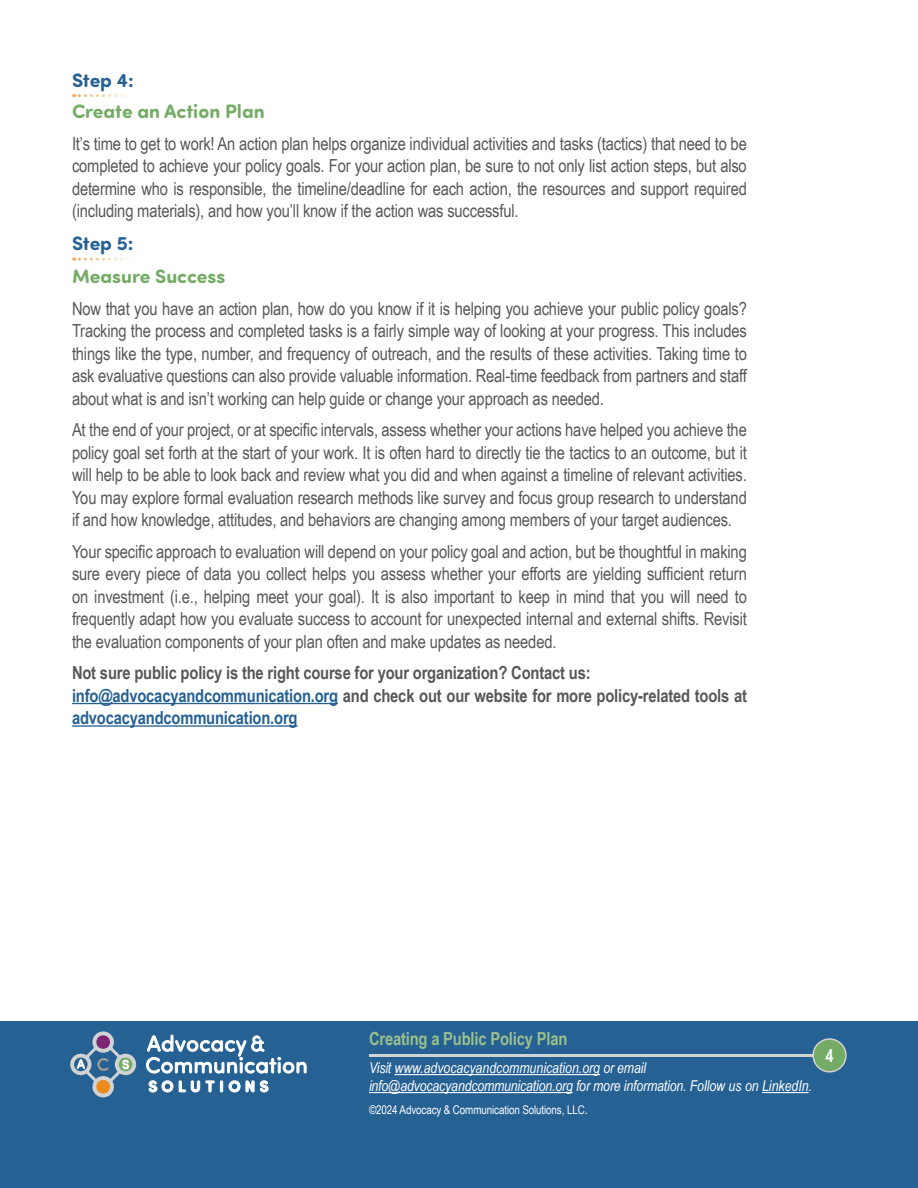
<style>
.page{position:relative;width:918px;height:1188px;background:#fff}
.page>*{position:absolute;margin:0;border:0;box-sizing:border-box;transform-origin:0 0}
.subhead2_green{font:700 19.5px "Sofia Pro Soft";color:#74ac65}
.subheadbold{font:700 19.5px "Sofia Pro Soft";letter-spacing:-.01em;color:#266194}
.text{font:18px/22.5px "Arial Narrow";letter-spacing:-.01em;color:#57585a;text-align:justify}
.text-2{font:700 18px/22.5px "Arial Narrow";letter-spacing:-.01em;color:#266194}
.text-3{font:700 18px "Arial Narrow";letter-spacing:-.01em;color:#57585a}
.t1{font:700 18px "Arial Narrow";letter-spacing:-.01em;color:#99c08c}
.t2{font:700 18px "Arial Narrow";color:#fff}
.t3{font:italic 15px/18px "Arial Narrow";letter-spacing:-.01em;color:#fff}
.t4{font:12px "Arial Narrow";letter-spacing:-.01em;color:#fff}
.s1{color:#57585a}
.s2{font-size:13.5px}
</style>
<div class="page">
<div style="left:1px;top:1021px;width:917px;height:167px;background:#266194"></div>
<hr style="left:394px;top:1074px;width:206px;height:1px;background:#fff">
<hr style="left:369px;top:1092px;width:204px;height:1px;background:#fff">
<hr style="left:762px;top:1092px;width:47px;height:1px;background:#fff">
<hr style="left:369px;top:1054px;width:468px;height:3px;background:#d1d2d4">
<div style="left:813px;top:1039px;width:33px;height:33px;background:#74ac65;border-radius:50%"></div>
<div style="left:812px;top:1038px;width:35px;height:35px;border:2px solid #d1d2d4;border-radius:50%"></div>
<svg style="left:146px;top:1035px;width:160px;height:38px"></svg>
<svg style="left:149px;top:1080px;width:24px;height:12px"></svg>
<svg style="left:179px;top:1080px;width:44px;height:12px"></svg>
<svg style="left:229px;top:1080px;width:40px;height:12px"></svg>
<svg style="left:70px;top:1031px;width:66px;height:66px"></svg>
<svg style="left:74px;top:94px;width:55px;height:3px"></svg>
<svg style="left:74px;top:258px;width:55px;height:3px"></svg>
<hr style="left:72px;top:703px;width:266px;height:1px;background:#266194">
<hr style="left:72px;top:725px;width:226px;height:2px;background:#266194">
<p class="subheadbold" style="left:72px;top:66px;width:63px">Step 4:</p>
<p class="subhead2_green" style="left:72px;top:97px;width:194px">Create an Action Plan</p>
<p class="text" style="left:72px;top:131px;width:676px">It’s time to get to work! An action plan helps organize individual activities and tasks (tactics) that need to be completed to achieve your policy goals. For your action plan, be sure to not only list action steps, but also determine who is responsible, the timeline/deadline for each action, the resources and support required (including materials), and how you’ll know if the action was successful.</p>
<p class="subheadbold" style="left:72px;top:229px;width:63px">Step 5:</p>
<p class="subhead2_green" style="left:72px;top:262px;width:155px">Measure Success</p>
<p class="text" style="left:72px;top:296px;width:676px">Now that you have an action plan, how do you know if it is helping you achieve your public policy goals?<br>Tracking the process and completed tasks is a fairly simple way of looking at your progress. This includes things like the type, number, and frequency of outreach, and the results of these activities. Taking time to ask evaluative questions can also provide valuable information. Real-time feedback from partners and staff about what is and isn’t working can help guide or change your approach as needed.</p>
<p class="text" style="left:72px;top:418px;width:676px">At the end of your project, or at specific intervals, assess whether your actions have helped you achieve the policy goal set forth at the start of your work. It is often hard to directly tie the tactics to an outcome, but it will help to be able to look back and review what you did and when against a timeline of relevant activities.<br>You may explore formal evaluation research methods like survey and focus group research to understand if and how knowledge, attitudes, and behaviors are changing among members of your target audiences.</p>
<p class="text" style="left:72px;top:539px;width:676px">Your specific approach to evaluation will depend on your policy goal and action, but be thoughtful in making sure every piece of data you collect helps you assess whether your efforts are yielding sufficient return on investment (i.e., helping meet your goal). It is also important to keep in mind that you will need to frequently adapt how you evaluate success to account for unexpected internal and external shifts. Revisit the evaluation components of your plan often and make updates as needed.</p>
<p class="text-3" style="left:72px;top:659px;width:520px">Not sure public policy is the right course for your organization? Contact us:</p>
<p class="text-2" style="left:72px;top:683px;width:677px">info@advocacyandcommunication.org <span class="s1">and check out our website for more policy-related tools at </span>advocacyandcommunication.org</p>
<p class="t1" style="left:369px;top:1025px;width:200px">Creating a Public Policy Plan</p>
<p class="t3" style="left:369px;top:1058px;width:445px">Visit www.advocacyandcommunication.org or email info@advocacyandcommunication.org for more information. Follow us on LinkedIn.</p>
<p class="t4" style="left:369px;top:1100px;width:220px">©2024 Advocacy &amp; Communication Solutions, LLC<span class="s2">.</span></p>
<p class="t2" style="left:825px;top:1042px;width:10px">4</p>
</div>
